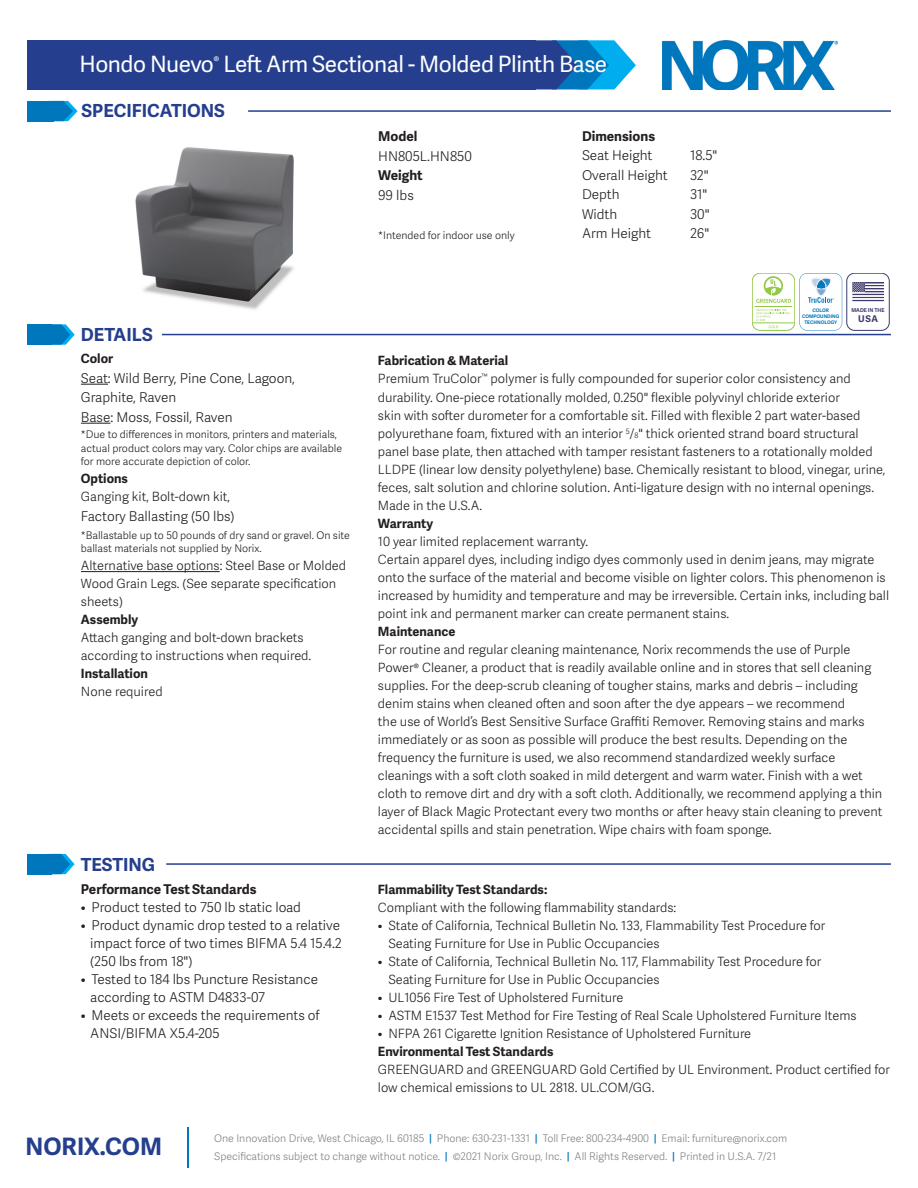
<style>
.page{position:relative;width:918px;height:1188px;background:#fff}
.page>*{position:absolute;margin:0;border:0;box-sizing:border-box;transform-origin:0 0}
.t1{font:700 24px "Adelle Sans";color:#253f8e}
.t2{font:22.5px "Adelle Sans";letter-spacing:-.02em;color:#fff}
.t3{font:700 18px "Adelle Sans";color:#253f8e}
.t4{font:300 13.5px/18px "Adelle Sans";color:#231f20}
.t5{font:700 13.5px "Adelle Sans";color:#231f20}
.t6{font:300 12.75px/18px "Adelle Sans";color:#231f20}
.t7{font:700 12.75px "Adelle Sans";color:#231f20}
.t8{font:300 10.5px/13.5px "Adelle Sans";color:#231f20}
.t9{font:300 10.5px "Adelle Sans";color:#808285}
.t10{font:700 9.3px "Adelle Sans";color:#3d3b6e}
.t11{font:700 5.25px "Adelle Sans";color:#3d3b6e}
.t12{font:700 4.8px/5.8px "Adelle Sans";color:#0077bd;text-align:center}
.s1{font-size:7.5px}
.s2{font-weight:600;color:#0077bd}
</style>
<div class="page">
<hr style="left:187px;top:1127px;width:2px;height:41px;background:#0077bd">
<img style="left:135px;top:147px;width:159px;height:163px">
<img style="left:663px;top:40px;width:174px;height:50px">
<svg style="left:535px;top:40px;width:101px;height:49px;background:#2883c2"></svg>
<div style="left:27px;top:40px;width:508px;height:49px;background:#253f8e"></div>
<svg style="left:52px;top:324px;width:23px;height:21px"></svg>
<div style="left:27px;top:324px;width:25px;height:21px;background:#0077bd"></div>
<hr style="left:162px;top:334px;width:729px;height:1px;background:#253f8e">
<svg style="left:81px;top:384px;width:27px;height:1px"></svg>
<svg style="left:81px;top:423px;width:29px;height:1px"></svg>
<hr style="left:81px;top:571px;width:139px;height:1px;background:#231f20">
<svg style="left:52px;top:854px;width:23px;height:20px"></svg>
<div style="left:27px;top:854px;width:25px;height:20px;background:#0077bd"></div>
<hr style="left:166px;top:863px;width:725px;height:2px;background:#253f8e">
<svg style="left:53px;top:101px;width:25px;height:20px"></svg>
<div style="left:27px;top:101px;width:26px;height:20px;background:#0077bd"></div>
<hr style="left:248px;top:110px;width:643px;height:2px;background:#253f8e">
<div style="left:847px;top:273px;width:42px;height:58px;border:1px solid #3d3b6e;border-radius:8px"></div>
<svg style="left:852px;top:282px;width:32px;height:19px"></svg>
<div style="left:752px;top:273px;width:43px;height:58px;border:1px solid #92c947;border-radius:8px"></div>
<hr style="left:752px;top:323px;width:43px;height:1px;background:#92c947">
<hr style="left:755px;top:306px;width:37px;height:1px;background:#92c947">
<svg style="left:756px;top:276px;width:35px;height:27px"></svg>
<svg style="left:756px;top:309px;width:34px;height:19px"></svg>
<svg style="left:799px;top:273px;width:43px;height:58px"></svg>
<p class="t2" style="left:79px;top:48px;width:529px">Hondo Nuevo<sup>®</sup> Left Arm Sectional - Molded Plinth Base</p>
<p class="t3" style="left:82px;top:98px;width:145px">SPECIFICATIONS</p>
<p class="t3" style="left:81px;top:322px;width:73px">DETAILS</p>
<p class="t7" style="left:81px;top:349px;width:34px">Color</p>
<p class="t4" style="left:81px;top:368px;width:216px;line-height:19.5px">Seat: Wild Berry, Pine Cone, Lagoon,<br>Graphite, Raven</p>
<p class="t4" style="left:81px;top:408px;width:153px">Base: Moss, Fossil, Raven</p>
<p class="t8" style="left:81px;top:428px;width:263px">*Due to differences in monitors, printers and materials, actual product colors may vary. Color chips are available for more accurate depiction of color.</p>
<p class="t7" style="left:81px;top:469px;width:49px">Options</p>
<p class="t6" style="left:81px;top:487px;width:151px">Ganging kit, Bolt-down kit,</p>
<p class="t4" style="left:81px;top:507px;width:155px">Factory Ballasting (50 lbs)</p>
<p class="t8" style="left:81px;top:528px;width:271px">*Ballastable up to 50 pounds of dry sand or gravel. On site ballast materials not supplied by Norix.</p>
<p class="t6" style="left:81px;top:556px;width:267px">Alternative base options: Steel Base or Molded<br>Wood Grain Legs. (See separate specification sheets)</p>
<p class="t7" style="left:81px;top:610px;width:59px">Assembly</p>
<p class="t6" style="left:81px;top:628px;width:232px">Attach ganging and bolt-down brackets according to instructions when required.</p>
<p class="t7" style="left:81px;top:664px;width:69px">Installation</p>
<p class="t6" style="left:81px;top:682px;width:83px">None required</p>
<p class="t3" style="left:81px;top:851px;width:76px">TESTING</p>
<p class="t5" style="left:81px;top:879px;width:177px">Performance Test Standards</p>
<p class="t4" style="left:81px;top:898px;width:222px">• Product tested to 750 lb static load</p>
<p class="t4" style="left:90px;top:916px;width:253px;text-indent:-9px">• Product dynamic drop tested to a relative impact force of two times BIFMA 5.4 15.4.2 (250 lbs from 18")</p>
<p class="t4" style="left:90px;top:970px;width:229px;text-indent:-9px">• Tested to 184 lbs Puncture Resistance according to ASTM D4833-07</p>
<p class="t4" style="left:90px;top:1006px;width:231px;text-indent:-9px">• Meets or exceeds the requirements of<br>ANSI/BIFMA X5.4-205</p>
<p class="t5" style="left:378px;top:127px;width:41px">Model</p>
<p class="t4" style="left:378px;top:146px;width:95px">HN805L.HN850</p>
<p class="t5" style="left:378px;top:166px;width:46px">Weight</p>
<p class="t4" style="left:378px;top:185px;width:37px">99 lbs</p>
<p class="t8" style="left:378px;top:228px;width:138px">*Intended for indoor use only</p>
<p class="t5" style="left:582px;top:126px;width:75px">Dimensions</p>
<p class="t4" style="left:582px;top:146px;width:72px">Seat Height</p>
<p class="t4" style="left:690px;top:146px;width:29px">18.5"</p>
<p class="t4" style="left:582px;top:166px;width:87px">Overall Height</p>
<p class="t4" style="left:690px;top:166px;width:20px">32"</p>
<p class="t4" style="left:582px;top:185px;width:39px">Depth</p>
<p class="t4" style="left:690px;top:185px;width:19px">31"</p>
<p class="t4" style="left:582px;top:205px;width:37px">Width</p>
<p class="t4" style="left:690px;top:205px;width:21px">30"</p>
<p class="t4" style="left:582px;top:224px;width:71px">Arm Height</p>
<p class="t4" style="left:690px;top:224px;width:21px">26"</p>
<p class="t12" style="left:802px;top:307px;width:39px">COLOR<br>COMPOUNDING<br>TECHNOLOGY</p>
<p class="t11" style="left:851px;top:307px;width:35px">MADE IN THE</p>
<p class="t10" style="left:858px;top:312px;width:21px">USA</p>
<p class="t7" style="left:378px;top:351px;width:132px">Fabrication &amp; Material</p>
<p class="t6" style="left:378px;top:368px;width:474px;line-height:19.5px">Premium TruColor<sup>™</sup> polymer is fully compounded for superior color consistency and durability. One-piece rotationally molded, 0.250" flexible polyvinyl chloride exterior</p>
<p class="t6" style="left:378px;top:406px;width:509px">skin with softer durometer for a comfortable sit. Filled with flexible 2 part water-based polyurethane foam, fixtured with an interior <sup>5</sup>/<span class="s1">8</span>" thick oriented strand board structural panel base plate, then attached with tamper resistant fasteners to a rotationally molded LLDPE (linear low density polyethylene) base. Chemically resistant to blood, vinegar, urine, feces, salt solution and chlorine solution. Anti-ligature design with no internal openings.<br>Made in the U.S.A.</p>
<p class="t7" style="left:378px;top:515px;width:57px">Warranty</p>
<p class="t6" style="left:378px;top:532px;width:212px">10 year limited replacement warranty.</p>
<p class="t6" style="left:378px;top:550px;width:513px">Certain apparel dyes, including indigo dyes commonly used in denim jeans, may migrate onto the surface of the material and become visible on lighter colors. This phenomenon is increased by humidity and temperature and may be irreversible. Certain inks, including ball point ink and permanent marker can create permanent stains.</p>
<p class="t7" style="left:378px;top:623px;width:79px">Maintenance</p>
<p class="t6" style="left:378px;top:640px;width:506px">For routine and regular cleaning maintenance, Norix recommends the use of Purple Power® Cleaner, a product that is readily available online and in stores that sell cleaning supplies. For the deep-scrub cleaning of tougher stains, marks and debris – including denim stains when cleaned often and soon after the dye appears – we recommend<br>the use of World’s Best Sensitive Surface Graffiti Remover. Removing stains and marks immediately or as soon as possible will produce the best results. Depending on the frequency the furniture is used, we also recommend standardized weekly surface cleanings with a soft cloth soaked in mild detergent and warm water. Finish with a wet cloth to remove dirt and dry with a soft cloth. Additionally, we recommend applying a thin layer of Black Magic Protectant every two months or after heavy stain cleaning to prevent accidental spills and stain penetration. Wipe chairs with foam sponge.</p>
<p class="t7" style="left:378px;top:880px;width:171px">Flammability Test Standards:</p>
<p class="t6" style="left:378px;top:898px;width:300px">Compliant with the following flammability standards:</p>
<p class="t6" style="left:378px;top:916px;width:449px">• State of California, Technical Bulletin No. 133, Flammability Test Procedure for</p>
<p class="t6" style="left:388px;top:934px;width:273px">Seating Furniture for Use in Public Occupancies</p>
<p class="t6" style="left:378px;top:952px;width:445px">• State of California, Technical Bulletin No. 117, Flammability Test Procedure for</p>
<p class="t6" style="left:388px;top:970px;width:273px">Seating Furniture for Use in Public Occupancies</p>
<p class="t6" style="left:378px;top:988px;width:247px">• UL1056 Fire Test of Upholstered Furniture</p>
<p class="t6" style="left:378px;top:1006px;width:480px">• ASTM E1537 Test Method for Fire Testing of Real Scale Upholstered Furniture Items</p>
<p class="t6" style="left:378px;top:1024px;width:375px">• NFPA 261 Cigarette Ignition Resistance of Upholstered Furniture</p>
<p class="t7" style="left:378px;top:1042px;width:177px">Environmental Test Standards</p>
<p class="t6" style="left:378px;top:1060px;width:513px">GREENGUARD and GREENGUARD Gold Certified by UL Environment. Product certified for low chemical emissions to UL 2818. UL.COM/GG.</p>
<h1 class="t1" style="left:26px;top:1129px;width:138px">NORIX.COM</h1>
<p class="t9" style="left:214px;top:1131px;width:575px">One Innovation Drive, West Chicago, IL 60185 <span class="s2">|</span> Phone: 630-231-1331 <span class="s2">|</span> Toll Free: 800-234-4900 <span class="s2">|</span> Email: furniture@norix.com</p>
<p class="t9" style="left:214px;top:1149px;width:564px">Specifications subject to change without notice. <span class="s2">|</span> ©2021 Norix Group, Inc. <span class="s2">|</span> All Rights Reserved. <span class="s2">|</span> Printed in U.S.A. 7/21</p>
</div>
